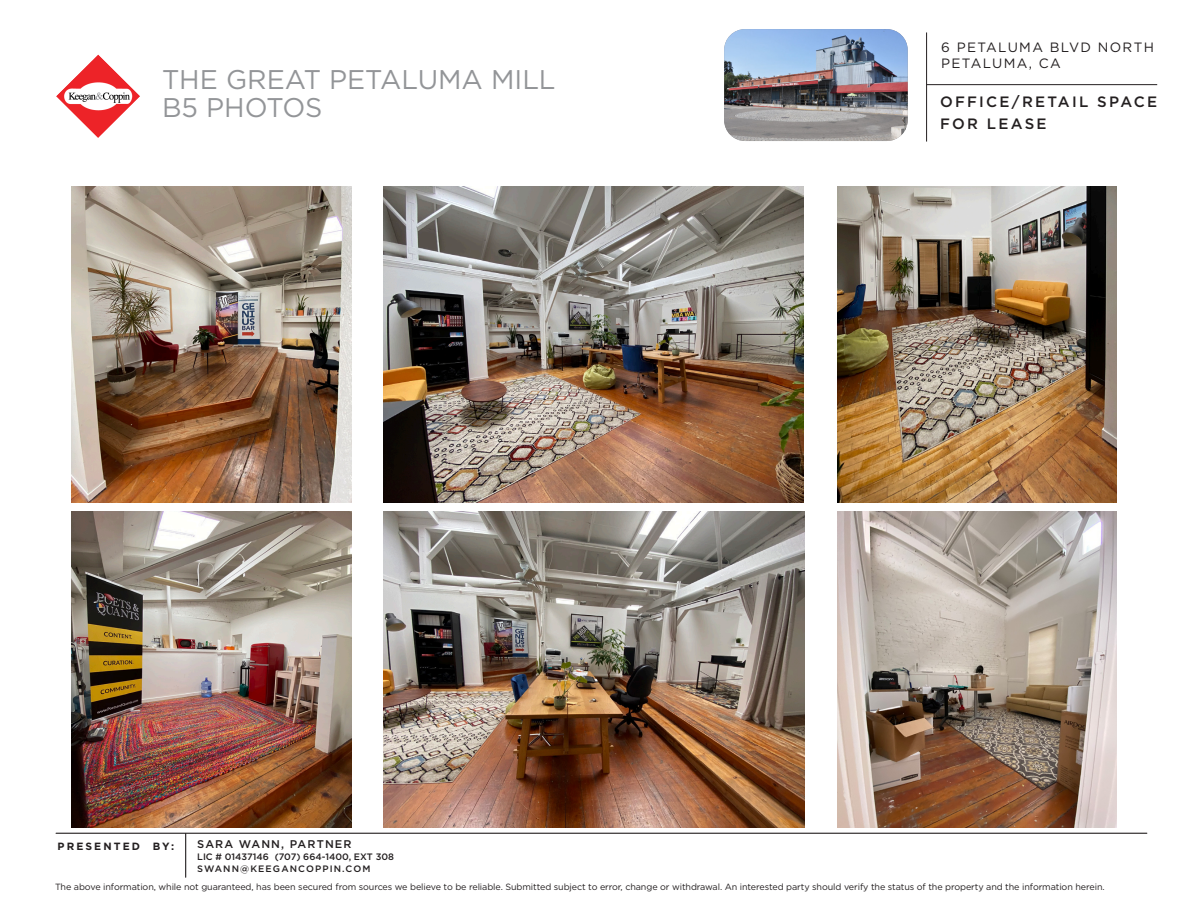
<style>
.page{position:relative;width:1188px;height:918px;background:#fff}
.page>*{position:absolute;margin:0;border:0;box-sizing:border-box;transform-origin:0 0}
.t1{font:27px/28.2px "Gotham";color:#939598}
.t2{font:500 15px/22.2px "Gotham";letter-spacing:.15em;color:#231f20}
.t3{font:13.5px/16.2px "Gotham";letter-spacing:.1em;color:#231f20}
.t4{font:500 11.1px "Gotham";letter-spacing:.1em;color:#231f20}
.t5{font:700 10.5px "Gotham";letter-spacing:.2em;color:#231f20}
.t6{font:500 9.3px/12px "Gotham";color:#231f20}
.t7{font:9px "Gotham";letter-spacing:-.01em;color:#231f20}
</style>
<div class="page">
<hr style="left:185px;top:834px;width:1px;height:43px;background:#231f20">
<hr style="left:56px;top:833px;width:1091px;height:1px;background:#231f20">
<img style="left:57px;top:54px;width:83px;height:84px">
<hr style="left:927px;top:84px;width:230px;height:1px;background:#231f20">
<hr style="left:926px;top:32px;width:1px;height:110px;background:#231f20">
<img style="left:724px;top:29px;width:184px;height:112px">
<img style="left:72px;top:187px;width:279px;height:316px">
<img style="left:837px;top:187px;width:280px;height:316px">
<img style="left:72px;top:511px;width:279px;height:317px">
<img style="left:383px;top:187px;width:421px;height:315px">
<img style="left:384px;top:511px;width:420px;height:317px">
<img style="left:837px;top:511px;width:280px;height:317px">
<h1 class="t1" style="left:162px;top:64px;width:395px">THE GREAT PETALUMA MILL<br>B5 PHOTOS</h1>
<h3 class="t3" style="left:941px;top:39px;width:214px">6 PETALUMA BLVD NORTH<br>PETALUMA, CA</h3>
<h2 class="t2" style="left:940px;top:91px;width:219px">OFFICE/RETAIL SPACE<br>FOR LEASE</h2>
<p class="t4" style="left:197px;top:837px;width:156px">SARA WANN, PARTNER</p>
<p class="t6" style="left:197px;top:851px;width:198px">LIC # 01437146 (707) 664-1400, EXT 308<br>SWANN@KEEGANCOPPIN.COM</p>
<p class="t5" style="left:58px;top:839px;width:118px">PRESENTED BY:</p>
<p class="t7" style="left:55px;top:881px;width:1051px">The above information, while not guaranteed, has been secured from sources we believe to be reliable. Submitted subject to error, change or withdrawal. An interested party should verify the status of the property and the information herein.</p>
</div>
